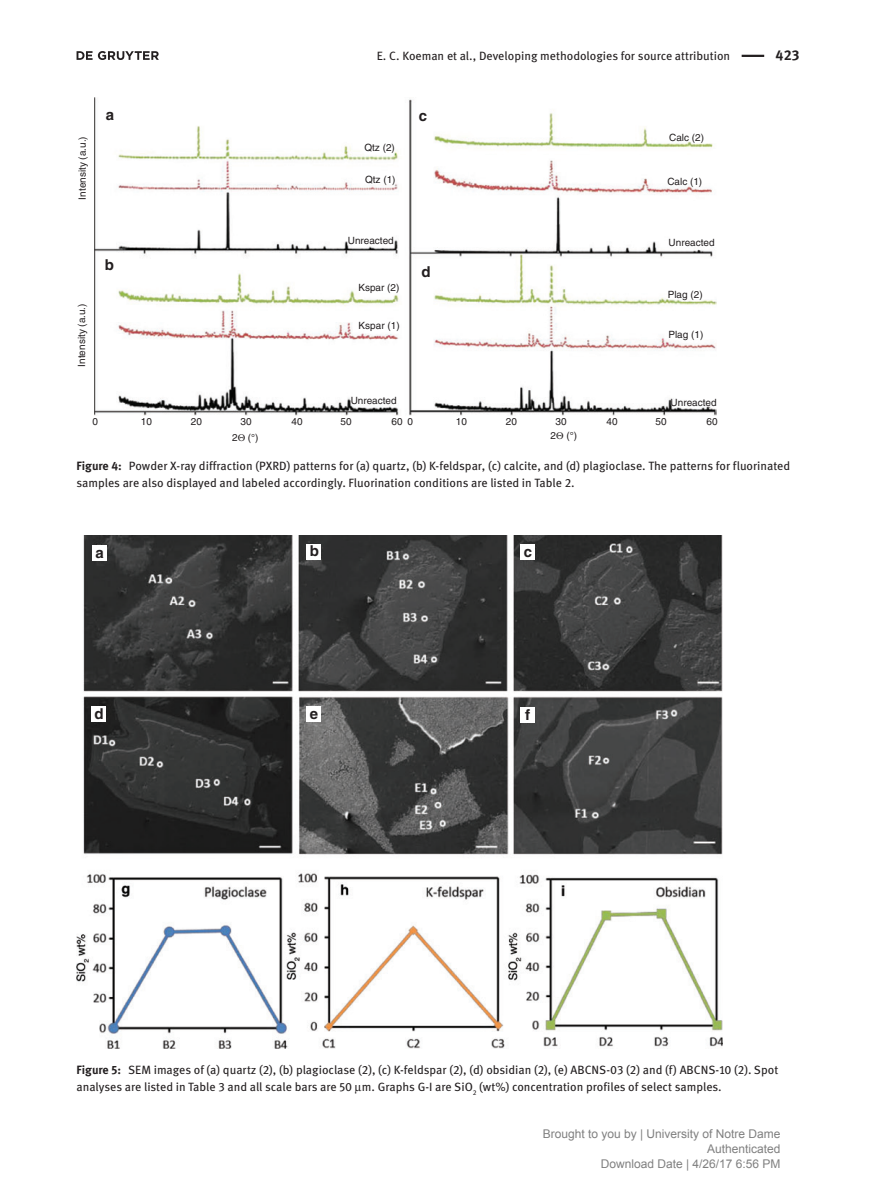
<style>
.page{position:relative;width:893px;height:1191px;background:#fff}
.page>*{position:absolute;margin:0;border:0;box-sizing:border-box;transform-origin:0 0}
.t1{font:700 15px "Helvetica";color:#231f20}
.t2{font:700 14.25px "DG Meta Science";color:#231f20}
.t3{font:12px/16.5px "DG Meta Science";color:#231f20}
.t4{font:12px/15px "Arial";color:#808080;text-align:right}
.t5{font:10.05px "Helvetica";color:#231f20}
.s1{font-weight:700}
</style>
<div class="page">
<hr style="left:742px;top:55px;width:22px;height:2px;background:#231f20">
<img style="left:94px;top:98px;width:622px;height:317px">
<img style="left:77px;top:536px;width:646px;height:512px">
<div style="left:92px;top:545px;width:15px;height:16px;background:#fff"></div>
<div style="left:306px;top:544px;width:15px;height:15px;background:#fff"></div>
<div style="left:520px;top:544px;width:15px;height:16px;background:#fff"></div>
<div style="left:91px;top:706px;width:15px;height:16px;background:#fff"></div>
<div style="left:306px;top:706px;width:15px;height:16px;background:#fff"></div>
<div style="left:520px;top:707px;width:15px;height:16px;background:#fff"></div>
<svg style="left:77px;top:51px;width:82px;height:9px"></svg>
<p class="t3" style="left:377px;top:47px;width:355px">E. C. Koeman et al., Developing methodologies for source attribution</p>
<p class="t2" style="left:776px;top:44px;width:25px">423</p>
<p class="t5" style="left:76px;top:199px;width:65px;rotate:-90deg">Intensity (a.u.)</p>
<p class="t5" style="left:76px;top:367px;width:65px;rotate:-90deg">Intensity (a.u.)</p>
<p class="t1" style="left:106px;top:105px;width:10px">a</p>
<p class="t1" style="left:419px;top:106px;width:10px">c</p>
<p class="t5" style="left:364px;top:141px;width:32px">Qtz (2)</p>
<p class="t5" style="left:365px;top:173px;width:32px">Qtz (1)</p>
<p class="t1" style="left:105px;top:256px;width:11px">b</p>
<p class="t5" style="left:348px;top:235px;width:48px">Unreacted</p>
<p class="t5" style="left:358px;top:281px;width:43px">Kspar (2)</p>
<p class="t5" style="left:359px;top:320px;width:43px">Kspar (1)</p>
<p class="t1" style="left:421px;top:262px;width:11px">d</p>
<p class="t5" style="left:669px;top:131px;width:36px">Calc (2)</p>
<p class="t5" style="left:667px;top:176px;width:36px">Calc (1)</p>
<p class="t5" style="left:669px;top:237px;width:48px">Unreacted</p>
<p class="t5" style="left:668px;top:288px;width:36px">Plag (2)</p>
<p class="t5" style="left:668px;top:329px;width:36px">Plag (1)</p>
<p class="t5" style="left:351px;top:394px;width:48px">Unreacted</p>
<p class="t5" style="left:671px;top:397px;width:48px">Unreacted</p>
<p class="t5" style="left:407px;top:416px;width:7px">0</p>
<p class="t5" style="left:456px;top:416px;width:13px">10</p>
<p class="t5" style="left:506px;top:416px;width:13px">20</p>
<p class="t5" style="left:556px;top:416px;width:13px">30</p>
<p class="t5" style="left:607px;top:416px;width:13px">40</p>
<p class="t5" style="left:655px;top:416px;width:13px">50</p>
<p class="t5" style="left:706px;top:416px;width:13px">60</p>
<p class="t3" style="left:77px;top:457px;width:715px"><span class="s1">Figure 4:</span> Powder X-ray diffraction (PXRD) patterns for (a) quartz, (b) K-feldspar, (c) calcite, and (d) plagioclase. The patterns for fluorinated samples are also displayed and labeled accordingly. Fluorination conditions are listed in Table 2.</p>
<p class="t5" style="left:92px;top:416px;width:7px">0</p>
<p class="t5" style="left:141px;top:416px;width:13px">10</p>
<p class="t5" style="left:191px;top:416px;width:13px">20</p>
<p class="t5" style="left:241px;top:416px;width:13px">30</p>
<p class="t5" style="left:292px;top:416px;width:13px">40</p>
<p class="t5" style="left:341px;top:416px;width:13px">50</p>
<p class="t5" style="left:392px;top:416px;width:13px">60</p>
<p class="t5" style="left:232px;top:432px;width:28px">2 (°)</p>
<p class="t5" style="left:551px;top:430px;width:28px">2 (°)</p>
<p class="t1" style="left:95px;top:543px;width:10px">a</p>
<p class="t1" style="left:310px;top:542px;width:11px">b</p>
<p class="t1" style="left:524px;top:542px;width:10px">c</p>
<p class="t1" style="left:94px;top:704px;width:11px">d</p>
<p class="t1" style="left:310px;top:704px;width:10px">e</p>
<p class="t1" style="left:525px;top:705px;width:6px">f</p>
<p class="t3" style="left:77px;top:1061px;width:703px"><span class="s1">Figure 5:</span> SEM images of (a) quartz (2), (b) plagioclase (2), (c) K-feldspar (2), (d) obsidian (2), (e) ABCNS-03 (2) and (f) ABCNS-10 (2). Spot analyses are listed in Table 3 and all scale bars are 50 m. Graphs G-I are SiO<sub>2</sub> (wt%) concentration profiles of select samples.</p>
<p class="t4" style="left:543px;top:1127px;width:239px">Brought to you by | University of Notre Dame<br>Authenticated<br>Download Date | 4/26/17 6:56 PM</p>
</div>
